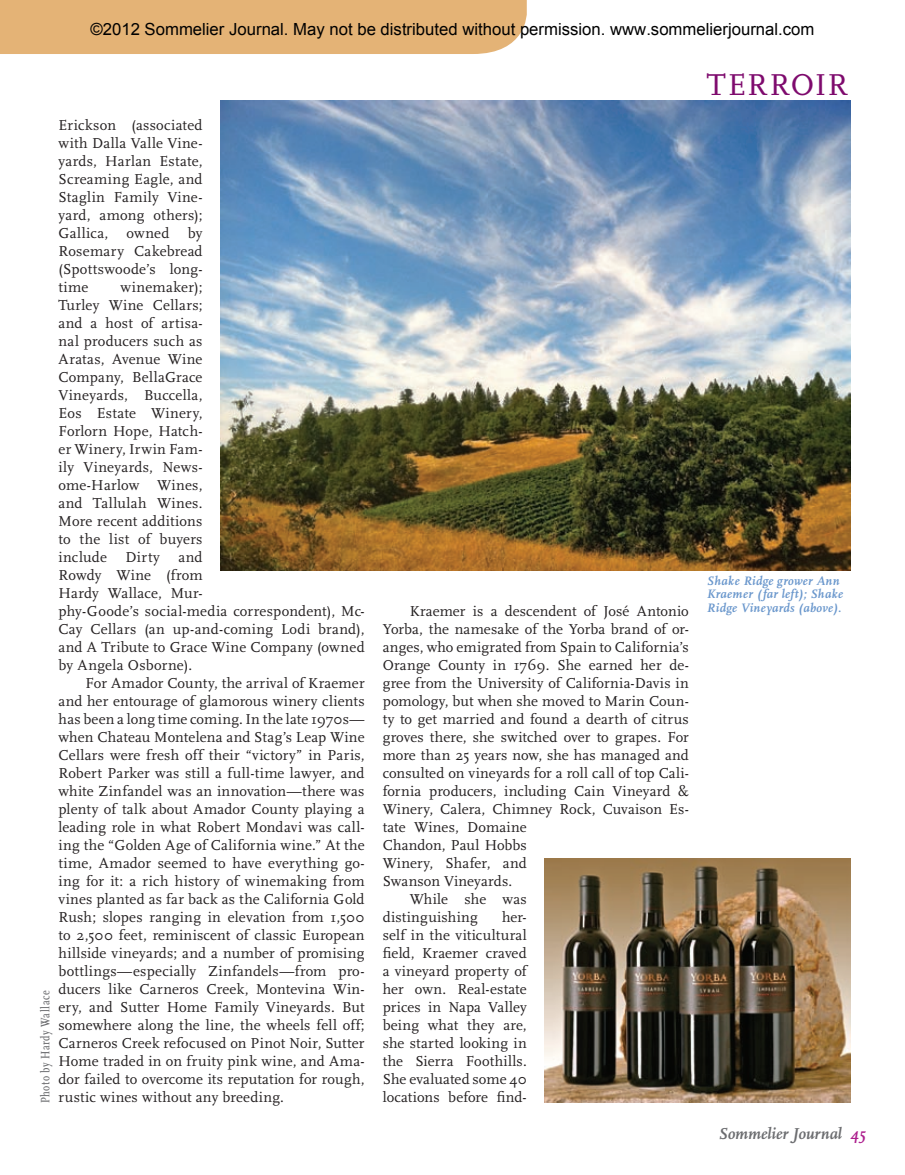
<style>
.page{position:relative;width:905px;height:1175px;background:#fff}
.page>*{position:absolute;margin:0;border:0;box-sizing:border-box;transform-origin:0 0}
.t1{font:31.5px "Scala";color:#7e0a6d}
.t2{font:16.65px "Arial";color:#000}
.t3{font:italic 700 16.5px "Scala";color:#6c6d70}
.t4{font:15px/18px "Scala";letter-spacing:.01em;color:#231f20;text-align:justify}
.t5{font:italic 700 12.75px/13.5px "Scala";letter-spacing:.035em;color:#6a97cc}
.t6{font:12.75px "Scala Regular Con";letter-spacing:.035em;color:#6c6d70}
.s1{color:#ad208e}
</style>
<div class="page">
<div style="left:0;top:0;width:526px;height:54px;background:#e4b376"></div>
<img style="left:220px;top:100px;width:630px;height:470px">
<img style="left:544px;top:858px;width:306px;height:244px">
<p class="t2" style="left:90px;top:18px;width:725px">©2012 Sommelier Journal. May not be distributed without permission. www.sommelierjournal.com</p>
<p class="t4" style="left:58px;top:116px;width:145px">Erickson (associated with Dalla Valle Vine&shy;yards, Harlan Estate, Screaming Eagle, and Staglin Family Vine&shy;yard, among others); Gallica, owned by Rosemary Cakebread (Spottswoode’s long&shy;time</p>
<p class="t4" style="left:58px;top:278px;width:307px;text-align:left;text-indent:62px">winemaker);<br>Turley Wine Cellars;<br>and a host of artisa-<br>nal producers such as<br>Aratas, Avenue Wine<br>Company, BellaGrace<br>Vineyards, Buccella,<br>Eos Estate Winery,<br>Forlorn Hope, Hatch-<br>er Winery, Irwin Fam-<br>ily Vineyards, News-<br>ome-Harlow Wines,<br>and Tallulah Wines.<br>More recent additions<br>to the list of buyers<br>include Dirty and<br>Rowdy Wine (from<br>Hardy Wallace, Mur-<br>phy-Goode’s social-media correspondent), Mc-<br>Cay Cellars (an up-and-coming Lodi brand), and A Tribute to Grace Wine Company (owned by Angela Osborne).</p>
<p class="t4" style="left:58px;top:674px;width:307px;text-indent:27px">For Amador County, the arrival of Kraemer and her entourage of glamorous winery clients has been a long time coming. In the late 1970s— when Chateau Montelena and Stag’s Leap Wine Cellars were fresh off their “victory” in Paris, Robert Parker was still a full-time lawyer, and white Zinfandel was an innovation—there was plenty of talk about Amador County playing a leading role in what Robert Mondavi was call&shy;ing the “Golden Age of California wine.” At the time, Amador seemed to have everything go&shy;ing for it: a rich history of winemaking from vines planted as far back as the California Gold Rush; slopes ranging in elevation from 1,500 to 2,500 feet, reminiscent of classic European hillside vineyards; and a number of promising bottlings—especially Zinfandels—from pro&shy;ducers like Carneros Creek, Montevina Win&shy;ery, and Sutter Home Family Vineyards. But somewhere along the line, the wheels fell off; Carneros Creek refocused on Pinot Noir, Sutter Home traded in on fruity pink wine, and Ama&shy;dor failed to overcome its reputation for rough, rustic wines without any breeding.</p>
<p class="t6" style="left:38px;top:1102px;width:114px;rotate:-90deg">Photo by Hardy Wallace</p>
<p class="t4" style="left:410px;top:602px;width:280px">Kraemer is a descendent of José Antonio</p>
<p class="t4" style="left:382px;top:620px;width:307px">Yorba, the namesake of the Yorba brand of or-</p>
<p class="t4" style="left:382px;top:638px;width:307px">anges, who emigrated from Spain to California’s</p>
<p class="t4" style="left:382px;top:656px;width:308px">Orange County in 1769. She earned her de-</p>
<p class="t4" style="left:382px;top:674px;width:307px">gree from the University of California-Davis in</p>
<p class="t4" style="left:382px;top:692px;width:308px">pomology, but when she moved to Marin Coun-</p>
<p class="t4" style="left:382px;top:710px;width:307px">ty to get married and found a dearth of citrus</p>
<p class="t4" style="left:382px;top:728px;width:307px">groves there, she switched over to grapes. For</p>
<p class="t4" style="left:382px;top:746px;width:307px">more than 25 years now, she has managed and</p>
<p class="t4" style="left:382px;top:764px;width:308px">consulted on vineyards for a roll call of top Cali-</p>
<p class="t4" style="left:382px;top:782px;width:307px">fornia producers, including Cain Vineyard &amp;</p>
<p class="t4" style="left:382px;top:800px;width:308px">Winery, Calera, Chimney Rock, Cuvaison Es-</p>
<p class="t4" style="left:382px;top:818px;width:145px">tate Wines, Domaine</p>
<p class="t4" style="left:382px;top:836px;width:145px">Chandon, Paul Hobbs</p>
<p class="t4" style="left:382px;top:854px;width:145px">Winery, Shafer, and</p>
<p class="t4" style="left:382px;top:872px;width:131px">Swanson Vineyards.</p>
<p class="t4" style="left:409px;top:890px;width:118px">While she was</p>
<p class="t4" style="left:382px;top:908px;width:97px">distinguishing</p>
<p class="t4" style="left:382px;top:908px;width:146px;text-indent:119px">her&shy;self in the viticultural field, Kraemer craved a vineyard property of her own. Real-estate prices in Napa Valley being what they are, she started looking in the Sierra Foothills.<br>She evaluated some 40 locations before find-</p>
<h1 class="t1" style="left:707px;top:67px;width:22px">terroir</h1>
<p class="t5" style="left:706px;top:574px;width:138px">Shake Ridge grower Ann<br>Kraemer (far left); Shake<br>Ridge Vineyards (above).</p>
<p class="t3" style="left:718px;top:1124px;width:148px">Sommelier Journal <span class="s1">45</span></p>
</div>
